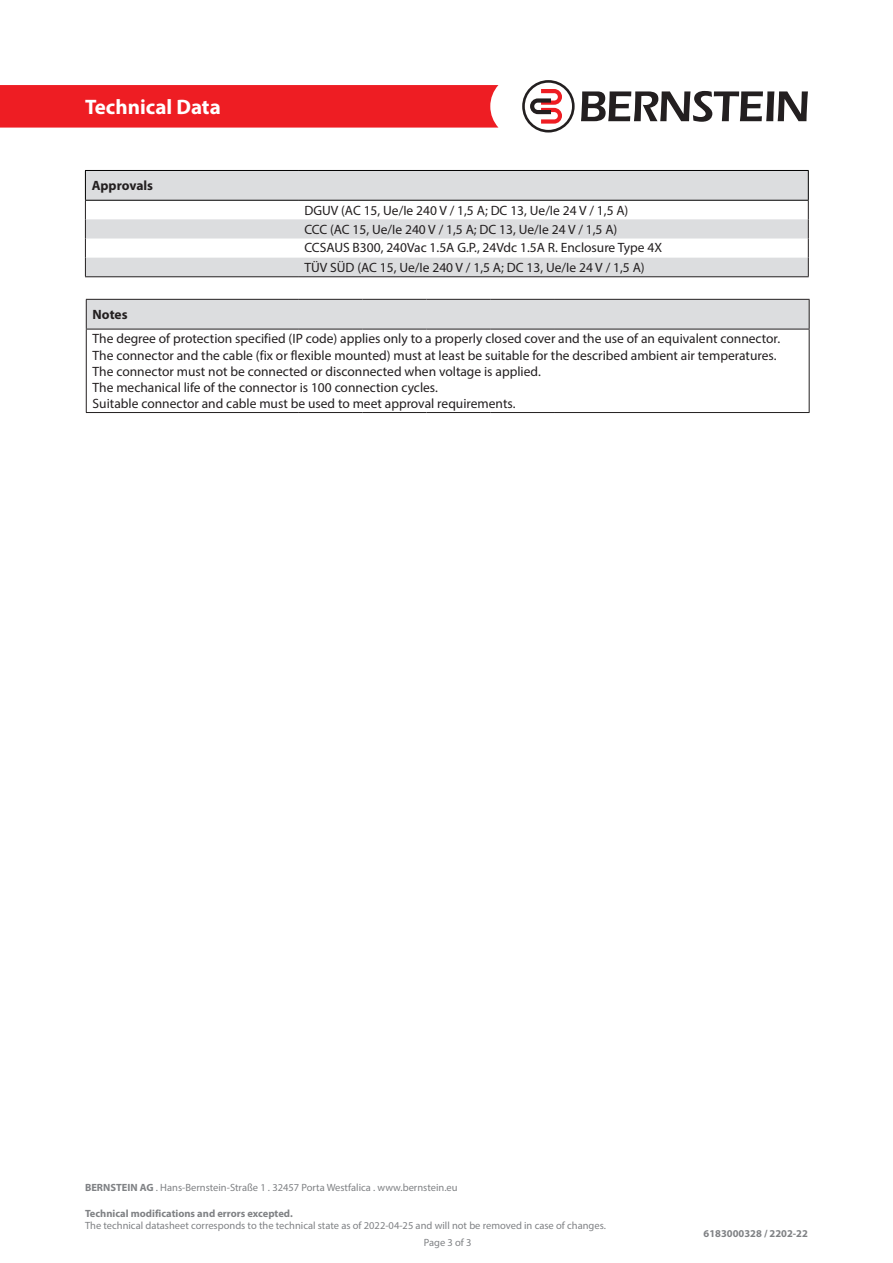
<style>
.page{position:relative;width:893px;height:1263px;background:#fff}
.page>*{position:absolute;margin:0;border:0;box-sizing:border-box;transform-origin:0 0}
.t1{font:700 21px "Myriad Pro";color:#fff}
.t2{font:13.5px "Myriad Pro";color:#231f20}
.t3{font:700 13.5px "Myriad Pro";color:#231f20}
.t4{font:10.5px/16.8px "Myriad Pro";color:#808285}
.t5{font:700 10.5px "Myriad Pro";color:#808285}
.s1{font-weight:700}
</style>
<div class="page">
<div style="left:0;top:85px;width:498px;height:43px;background:#ee1d23"></div>
<svg style="left:581px;top:91px;width:227px;height:31px"></svg>
<svg style="left:522px;top:80px;width:53px;height:53px"></svg>
<div style="left:86px;top:299px;width:724px;height:30px;background:#dcdddf"></div>
<hr style="left:86px;top:329px;width:1px;height:83px;background:#231f20">
<hr style="left:809px;top:329px;width:1px;height:83px;background:#231f20">
<hr style="left:86px;top:299px;width:213px;height:1px;background:#231f20">
<hr style="left:299px;top:299px;width:64px;height:1px;background:#231f20">
<hr style="left:363px;top:299px;width:63px;height:1px;background:#231f20">
<hr style="left:426px;top:299px;width:64px;height:1px;background:#231f20">
<hr style="left:490px;top:299px;width:64px;height:1px;background:#231f20">
<hr style="left:554px;top:299px;width:255px;height:1px;background:#231f20">
<hr style="left:86px;top:329px;width:213px;height:1px;background:#231f20">
<hr style="left:299px;top:329px;width:64px;height:1px;background:#231f20">
<hr style="left:363px;top:329px;width:63px;height:1px;background:#231f20">
<hr style="left:426px;top:329px;width:64px;height:1px;background:#231f20">
<hr style="left:490px;top:329px;width:64px;height:1px;background:#231f20">
<hr style="left:554px;top:329px;width:255px;height:1px;background:#231f20">
<hr style="left:86px;top:412px;width:213px;height:1px;background:#231f20">
<hr style="left:299px;top:412px;width:64px;height:1px;background:#231f20">
<hr style="left:363px;top:412px;width:63px;height:1px;background:#231f20">
<hr style="left:426px;top:412px;width:64px;height:1px;background:#231f20">
<hr style="left:490px;top:412px;width:64px;height:1px;background:#231f20">
<hr style="left:554px;top:412px;width:255px;height:1px;background:#231f20">
<svg style="left:86px;top:171px;width:722px;height:105px;fill:#dcdddf"></svg>
<hr style="left:85px;top:170px;width:213px;height:1px;background:#000">
<hr style="left:298px;top:170px;width:511px;height:1px;background:#000">
<hr style="left:85px;top:200px;width:213px;height:1px;background:#000">
<hr style="left:298px;top:200px;width:511px;height:1px;background:#000">
<svg style="left:85px;top:171px;width:1px;height:105px"></svg>
<svg style="left:808px;top:171px;width:1px;height:105px"></svg>
<hr style="left:85px;top:276px;width:213px;height:1px;background:#231f20">
<hr style="left:298px;top:276px;width:511px;height:1px;background:#231f20">
<h1 class="t1" style="left:85px;top:93px;width:137px">Technical Data</h1>
<p class="t3" style="left:92px;top:177px;width:63px">Approvals</p>
<p class="t2" style="left:304px;top:202px;width:325px">DGUV (AC 15, Ue/Ie 240 V / 1,5 A; DC 13, Ue/Ie 24 V / 1,5 A)</p>
<p class="t2" style="left:304px;top:221px;width:314px">CCC (AC 15, Ue/Ie 240 V / 1,5 A; DC 13, Ue/Ie 24 V / 1,5 A)</p>
<p class="t2" style="left:304px;top:239px;width:359px">CCSAUS B300, 240Vac 1.5A G.P., 24Vdc 1.5A R. Enclosure Type 4X</p>
<p class="t2" style="left:304px;top:259px;width:342px">TÜV SÜD (AC 15, Ue/Ie 240 V / 1,5 A; DC 13, Ue/Ie 24 V / 1,5 A)</p>
<p class="t3" style="left:93px;top:306px;width:36px">Notes</p>
<p class="t2" style="left:93px;top:331px;width:689px">The degree of protection specified (IP code) applies only to a properly closed cover and the use of an equivalent connector.</p>
<p class="t2" style="left:93px;top:347px;width:685px">The connector and the cable (fix or flexible mounted) must at least be suitable for the described ambient air temperatures.</p>
<p class="t2" style="left:93px;top:363px;width:450px">The connector must not be connected or disconnected when voltage is applied.</p>
<p class="t2" style="left:93px;top:379px;width:347px">The mechanical life of the connector is 100 connection cycles.</p>
<p class="t2" style="left:93px;top:395px;width:424px">Suitable connector and cable must be used to meet approval requirements.</p>
<p class="t4" style="left:85px;top:1179px;width:374px"><span class="s1">BERNSTEIN AG</span> . Hans-Bernstein-Straße 1 . 32457 Porta Westfalica . www.bernstein.eu</p>
<p class="t5" style="left:85px;top:1206px;width:209px">Technical modifications and errors excepted.</p>
<p class="t4" style="left:424px;top:1217px;width:184px;text-indent:-339px">The technical datasheet corresponds to the technical state as of 2022-04-25 and will not be removed in case of changes.<br>Page 3 of 3</p>
<p class="t5" style="left:704px;top:1227px;width:106px">6183000328 / 2202-22</p>
</div>
